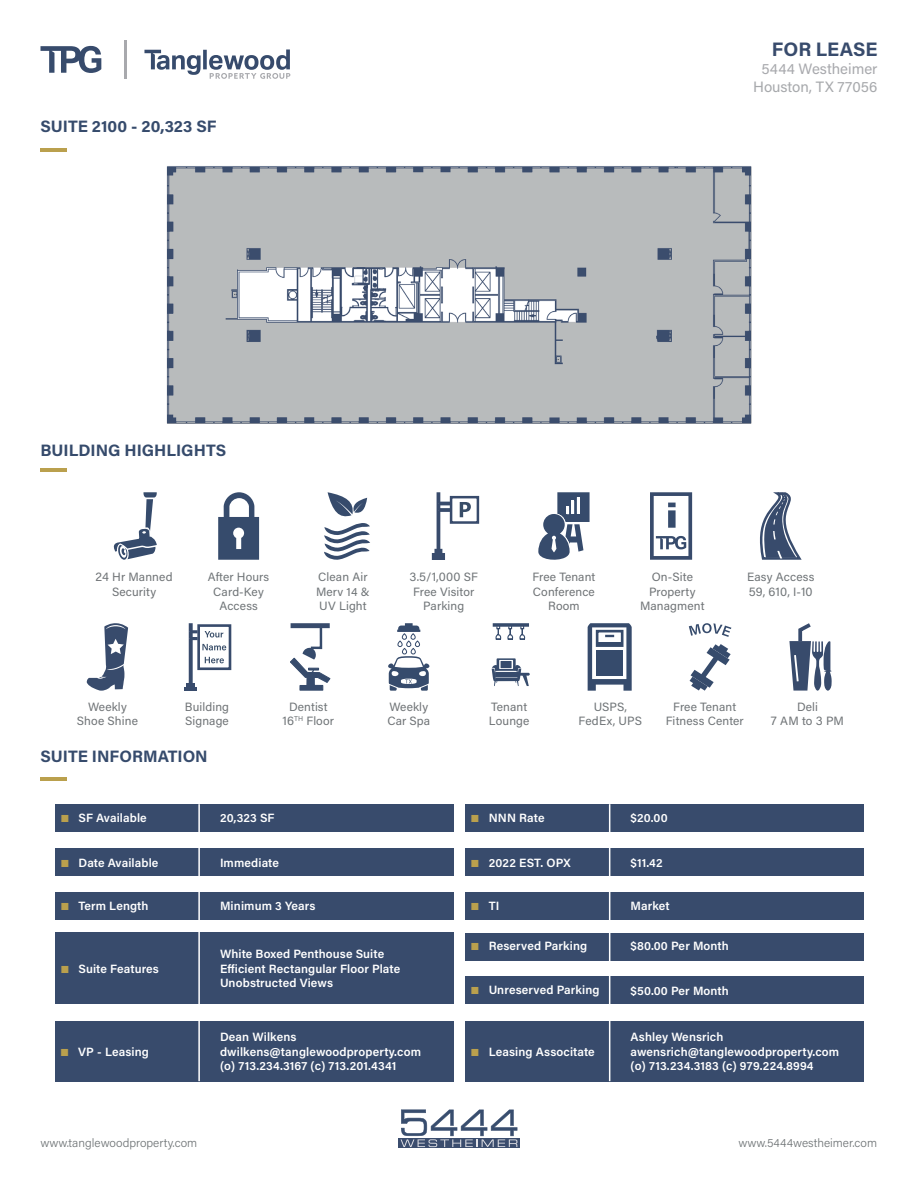
<style>
.page{position:relative;width:918px;height:1188px;background:#fff}
.page>*{position:absolute;margin:0;border:0;box-sizing:border-box;transform-origin:0 0}
.t1{font:700 19.5px "Acumin Pro";letter-spacing:.005em;color:#384b6c}
.t2{font:700 16.5px "Acumin Pro";color:#364b6c}
.t3{font:15px "Acumin Pro";letter-spacing:-.005em;color:#a7a9ac}
.t4{font:15px "Acumin Pro";color:#a8a9ad}
.t5{font:600 12px "Acumin Pro";letter-spacing:.01em;color:#fff}
.t6{font:12px/14.4px "Acumin Pro";letter-spacing:.01em;color:#6f7477;text-align:center}
.t7{font:12px/14.4px "Acumin Pro";letter-spacing:.01em;color:#6f7376;text-align:center}
.t8{font:300 12px "Acumin Pro";color:#6f7476}
.s1{font-family:"Franklin Gothic";font-weight:800;font-size:15px;color:#baa04d}
</style>
<div class="page">
<div style="left:466px;top:933px;width:398px;height:27px;background:#384b6c"></div>
<div style="left:466px;top:977px;width:398px;height:27px;background:#384b6c"></div>
<div style="left:55px;top:804px;width:398px;height:27px;background:#384b6c"></div>
<div style="left:55px;top:849px;width:398px;height:27px;background:#384b6c"></div>
<div style="left:55px;top:892px;width:398px;height:28px;background:#384b6c"></div>
<div style="left:55px;top:933px;width:398px;height:71px;background:#384b6c"></div>
<div style="left:466px;top:804px;width:398px;height:27px;background:#384b6c"></div>
<div style="left:466px;top:849px;width:398px;height:27px;background:#384b6c"></div>
<div style="left:466px;top:892px;width:398px;height:28px;background:#384b6c"></div>
<hr style="left:124px;top:40px;width:3px;height:39px;background:#a8a9ad">
<svg style="left:41px;top:46px;width:60px;height:27px"></svg>
<svg style="left:144px;top:49px;width:146px;height:30px"></svg>
<div style="left:55px;top:1021px;width:398px;height:60px;background:#384b6c"></div>
<div style="left:466px;top:1021px;width:398px;height:60px;background:#384b6c"></div>
<hr style="left:198px;top:804px;width:2px;height:277px;background:#fff">
<hr style="left:609px;top:804px;width:1px;height:277px;background:#fff">
<hr style="left:40px;top:148px;width:27px;height:4px;background:#baa04d">
<hr style="left:40px;top:468px;width:27px;height:4px;background:#baa04d">
<hr style="left:40px;top:777px;width:27px;height:4px;background:#baa04d">
<img style="left:166px;top:166px;width:586px;height:258px">
<svg style="left:398px;top:1138px;width:122px;height:10px"></svg>
<svg style="left:401px;top:1110px;width:116px;height:37px"></svg>
<svg style="left:113px;top:492px;width:44px;height:68px"></svg>
<svg style="left:218px;top:492px;width:41px;height:68px"></svg>
<svg style="left:324px;top:492px;width:46px;height:68px"></svg>
<hr style="left:437px;top:492px;width:3px;height:66px;background:#384b6c">
<svg style="left:440px;top:502px;width:10px;height:3px"></svg>
<svg style="left:440px;top:508px;width:10px;height:4px"></svg>
<div style="left:450px;top:496px;width:29px;height:28px;border:3px solid #384b6c"></div>
<svg style="left:460px;top:502px;width:11px;height:15px"></svg>
<div style="left:433px;top:554px;width:11px;height:6px;background:#384b6c"></div>
<div style="left:432px;top:553px;width:13px;height:7px;border:2px solid #384b6c"></div>
<div style="left:434px;top:549px;width:8px;height:5px;border:2px solid #384b6c"></div>
<svg style="left:538px;top:492px;width:52px;height:68px"></svg>
<div style="left:650px;top:492px;width:42px;height:68px;border:4px solid #384b6c"></div>
<svg style="left:668px;top:503px;width:8px;height:25px"></svg>
<svg style="left:656px;top:536px;width:30px;height:13px"></svg>
<svg style="left:760px;top:492px;width:42px;height:68px"></svg>
<svg style="left:87px;top:623px;width:41px;height:68px"></svg>
<svg style="left:189px;top:623px;width:4px;height:60px"></svg>
<div style="left:197px;top:624px;width:34px;height:46px;border:3px solid #384b6c"></div>
<svg style="left:190px;top:630px;width:36px;height:20px"></svg>
<svg style="left:205px;top:657px;width:19px;height:6px"></svg>
<hr style="left:184px;top:687px;width:13px;height:4px;background:#384b6c">
<svg style="left:186px;top:683px;width:9px;height:4px"></svg>
<svg style="left:290px;top:624px;width:40px;height:67px"></svg>
<div style="left:291px;top:623px;width:39px;height:5px;background:#384b6c"></div>
<svg style="left:388px;top:623px;width:41px;height:68px"></svg>
<svg style="left:493px;top:623px;width:36px;height:4px"></svg>
<svg style="left:494px;top:625px;width:33px;height:15px"></svg>
<svg style="left:492px;top:658px;width:38px;height:28px"></svg>
<svg style="left:588px;top:623px;width:44px;height:68px"></svg>
<svg style="left:689px;top:623px;width:42px;height:14px"></svg>
<svg style="left:690px;top:644px;width:41px;height:47px"></svg>
<svg style="left:789px;top:623px;width:43px;height:68px"></svg>
<p class="t2" style="left:40px;top:115px;width:177px">SUITE 2100 - 20,323 SF</p>
<p class="t1" style="left:772px;top:36px;width:107px">FOR LEASE</p>
<p class="t4" style="left:762px;top:59px;width:117px">5444 Westheimer</p>
<p class="t3" style="left:753px;top:77px;width:126px">Houston, TX 77056</p>
<p class="t2" style="left:40px;top:439px;width:187px">BUILDING HIGHLIGHTS</p>
<p class="t7" style="left:96px;top:569px;width:78px">24 Hr Manned<br>Security</p>
<p class="t6" style="left:208px;top:569px;width:63px">After Hours</p>
<p class="t6" style="left:213px;top:584px;width:52px">Card-Key</p>
<p class="t6" style="left:219px;top:598px;width:40px">Access</p>
<p class="t6" style="left:318px;top:569px;width:51px">Clean Air</p>
<p class="t6" style="left:316px;top:584px;width:55px">Merv 14 &amp;</p>
<p class="t6" style="left:319px;top:598px;width:49px">UV Light</p>
<p class="t6" style="left:410px;top:569px;width:70px">3.5/1,000 SF</p>
<p class="t6" style="left:413px;top:584px;width:63px">Free Visitor<br>Parking</p>
<p class="t7" style="left:532px;top:569px;width:65px">Free Tenant</p>
<p class="t7" style="left:533px;top:584px;width:63px">Conference</p>
<p class="t7" style="left:548px;top:598px;width:33px">Room</p>
<p class="t7" style="left:652px;top:569px;width:43px">On-Site</p>
<p class="t7" style="left:649px;top:584px;width:48px">Property</p>
<p class="t7" style="left:640px;top:598px;width:66px">Managment</p>
<p class="t6" style="left:747px;top:569px;width:69px">Easy Access</p>
<p class="t6" style="left:749px;top:584px;width:65px">59, 610, I-10</p>
<p class="t7" style="left:88px;top:699px;width:40px">Weekly</p>
<p class="t7" style="left:77px;top:713px;width:63px">Shoe Shine</p>
<p class="t7" style="left:185px;top:699px;width:46px">Building</p>
<p class="t7" style="left:185px;top:713px;width:45px">Signage</p>
<p class="t6" style="left:289px;top:699px;width:40px">Dentist</p>
<p class="t6" style="left:283px;top:713px;width:53px">16<sup>TH</sup> Floor</p>
<p class="t7" style="left:389px;top:699px;width:40px">Weekly</p>
<p class="t7" style="left:387px;top:713px;width:44px">Car Spa</p>
<p class="t7" style="left:491px;top:699px;width:37px">Tenant</p>
<p class="t7" style="left:489px;top:713px;width:42px">Lounge</p>
<p class="t6" style="left:579px;top:699px;width:65px">USPS,<br>FedEx, UPS</p>
<p class="t6" style="left:673px;top:699px;width:65px">Free Tenant</p>
<p class="t6" style="left:666px;top:713px;width:80px">Fitness Center</p>
<p class="t7" style="left:797px;top:699px;width:23px">Deli</p>
<p class="t7" style="left:771px;top:713px;width:75px">7 AM to 3 PM</p>
<p class="t2" style="left:40px;top:744px;width:169px">SUITE INFORMATION</p>
<p class="t5" style="left:60px;top:810px;width:88px"><span class="s1">■</span> SF Available</p>
<p class="t5" style="left:60px;top:854px;width:100px"><span class="s1">■</span> Date Available</p>
<p class="t5" style="left:220px;top:854px;width:60px">Immediate</p>
<p class="t5" style="left:60px;top:898px;width:90px"><span class="s1">■</span> Term Length</p>
<p class="t5" style="left:220px;top:898px;width:97px">Minimum 3 Years</p>
<p class="t5" style="left:220px;top:810px;width:56px">20,323 SF</p>
<p class="t5" style="left:471px;top:810px;width:76px"><span class="s1">■</span> NNN Rate</p>
<p class="t5" style="left:631px;top:810px;width:39px">$20.00</p>
<p class="t5" style="left:471px;top:854px;width:102px"><span class="s1">■</span> 2022 EST. OPX</p>
<p class="t5" style="left:631px;top:854px;width:34px">$11.42</p>
<p class="t5" style="left:471px;top:898px;width:30px"><span class="s1">■</span> TI</p>
<p class="t5" style="left:631px;top:898px;width:41px">Market</p>
<p class="t5" style="left:60px;top:960px;width:100px"><span class="s1">■</span> Suite Features</p>
<p class="t5" style="left:220px;top:946px;width:166px">White Boxed Penthouse Suite</p>
<p class="t5" style="left:220px;top:960px;width:182px">Efficient Rectangular Floor Plate</p>
<p class="t5" style="left:220px;top:975px;width:115px">Unobstructed Views</p>
<p class="t5" style="left:471px;top:938px;width:118px"><span class="s1">■</span> Reserved Parking</p>
<p class="t5" style="left:471px;top:982px;width:131px"><span class="s1">■</span> Unreserved Parking</p>
<p class="t5" style="left:220px;top:1029px;width:78px">Dean Wilkens</p>
<p class="t5" style="left:220px;top:1043px;width:203px">dwilkens@tanglewoodproperty.com</p>
<p class="t5" style="left:220px;top:1057px;width:178px">(o) 713.234.3167 (c) 713.201.4341</p>
<p class="t5" style="left:60px;top:1043px;width:90px"><span class="s1">■</span> VP - Leasing</p>
<p class="t5" style="left:471px;top:1043px;width:126px"><span class="s1">■</span> Leasing Associtate</p>
<p class="t8" style="left:40px;top:1135px;width:158px">www.tanglewoodproperty.com</p>
<p class="t5" style="left:631px;top:938px;width:100px">$80.00 Per Month</p>
<p class="t5" style="left:631px;top:982px;width:100px">$50.00 Per Month</p>
<p class="t5" style="left:631px;top:1029px;width:94px">Ashley Wensrich</p>
<p class="t5" style="left:631px;top:1043px;width:210px">awensrich@tanglewoodproperty.com</p>
<p class="t5" style="left:631px;top:1057px;width:184px">(o) 713.234.3183 (c) 979.224.8994</p>
<p class="t8" style="left:739px;top:1135px;width:140px">www.5444westheimer.com</p>
</div>
